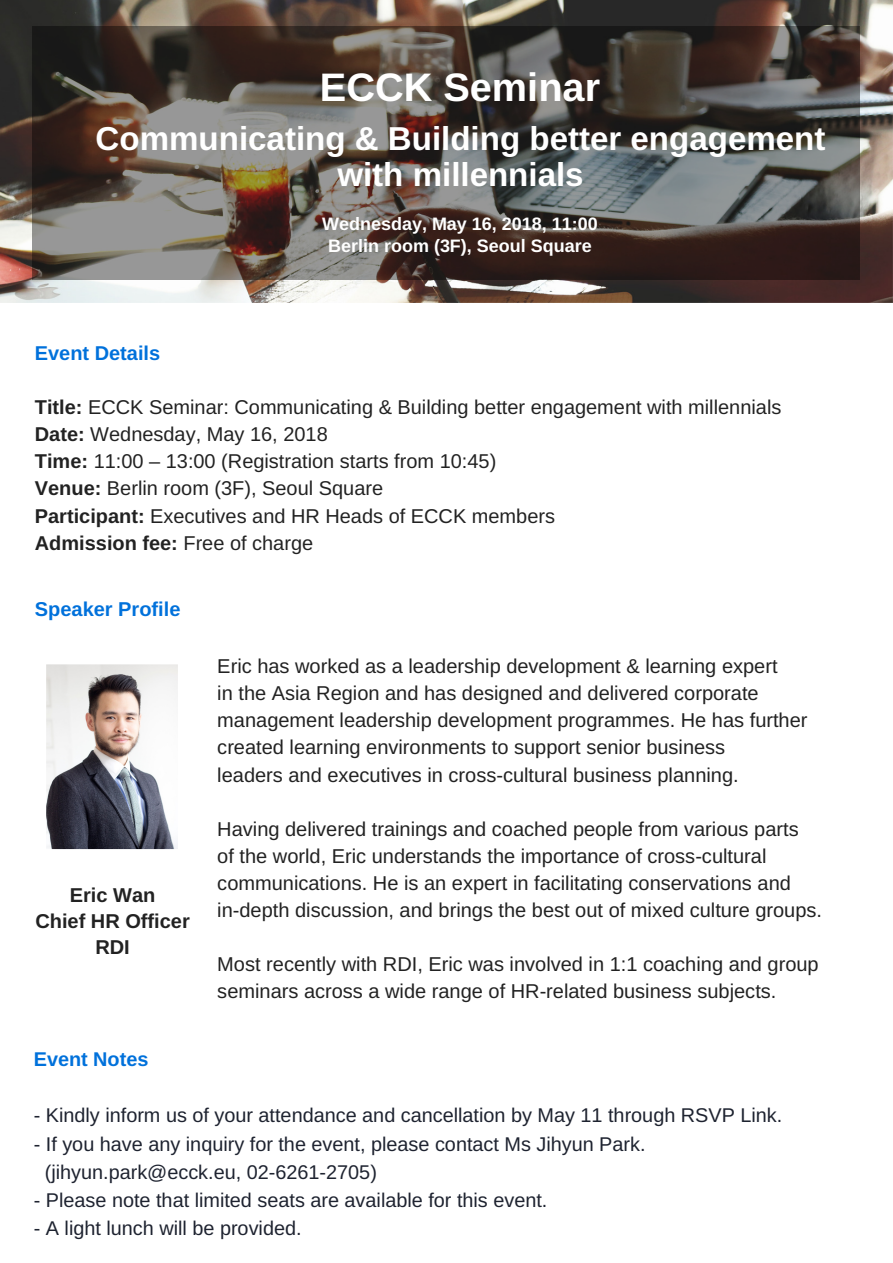
<style>
.page{position:relative;width:893px;height:1263px;background:#fff}
.page>*{position:absolute;margin:0;border:0;box-sizing:border-box;transform-origin:0 0}
.t1{font:700 39.75px "Arimo";color:#fff}
.t2{font:700 33.15px/36px "Arimo";color:#fff;text-align:center}
.t3{font:20.1px/27px "Arimo";color:#222}
.t4{font:700 20.1px/26px "Arimo";color:#222;text-align:center}
.t5{font:700 20.1px "Arimo";color:#0071db}
.t6{font:19.95px/27px "Arimo";color:#222}
.t7{font:700 19.95px "Arimo";color:#0071db}
.t8{font:19.8px/28.2px "Arimo";color:#1e2330}
.t9{font:700 19.8px "Arimo";color:#0071db}
.t10{font:700 18px/21.5px "Arimo";color:#fff;text-align:center}
.s1{font-weight:700}
</style>
<div class="page">
<img style="left:0;top:0;width:893px;height:303px">
<svg style="left:33px;top:26px;width:827px;height:253px;background:#564e4a"></svg>
<img style="left:46px;top:664px;width:132px;height:185px">
<h1 class="t1" style="left:320px;top:65px;width:282px">ECCK Seminar</h1>
<h2 class="t2" style="left:96px;top:121px;width:731px">Communicating &amp; Building better engagement with millennials</h2>
<p class="t10" style="left:322px;top:213px;width:277px">Wednesday, May 16, 2018, 11:00<br>Berlin room (3F), Seoul Square</p>
<p class="t7" style="left:35px;top:342px;width:127px">Event Details</p>
<p class="t6" style="left:35px;top:394px;width:748px"><span class="s1">Title:</span> ECCK Seminar: Communicating &amp; Building better engagement with millennials <span class="s1">Date:</span> Wednesday, May 16, 2018<br><span class="s1">Time:</span> 11:00 – 13:00 (Registration starts from 10:45)<br><span class="s1">Venue:</span> Berlin room (3F), Seoul Square<br><span class="s1">Participant:</span> Executives and HR Heads of ECCK members<br><span class="s1">Admission fee:</span> Free of charge</p>
<p class="t5" style="left:35px;top:598px;width:147px">Speaker Profile</p>
<p class="t4" style="left:35px;top:882px;width:156px">Eric Wan<br>Chief HR Officer<br>RDI</p>
<p class="t9" style="left:34px;top:1048px;width:116px">Event Notes</p>
<p class="t3" style="left:217px;top:653px;width:592px">Eric has worked as a leadership development &amp; learning expert<br>in the Asia Region and has designed and delivered corporate management leadership development programmes. He has further created learning environments to support senior business<br>leaders and executives in cross-cultural business planning.</p>
<p class="t3" style="left:217px;top:815px;width:606px">Having delivered trainings and coached people from various parts<br>of the world, Eric understands the importance of cross-cultural communications. He is an expert in facilitating conservations and in-depth discussion, and brings the best out of mixed culture groups.</p>
<p class="t3" style="left:217px;top:950px;width:603px">Most recently with RDI, Eric was involved in 1:1 coaching and group seminars across a wide range of HR-related business subjects.</p>
<p class="t8" style="left:34px;top:1101px;width:750px">- Kindly inform us of your attendance and cancellation by May 11 through RSVP Link.</p>
<p class="t8" style="left:45px;top:1129px;width:602px;text-indent:-11px">- If you have any inquiry for the event, please contact Ms Jihyun Park. (jihyun.park@ecck.eu, 02-6261-2705)</p>
<p class="t8" style="left:34px;top:1186px;width:515px">- Please note that limited seats are available for this event.</p>
<p class="t8" style="left:34px;top:1214px;width:269px">- A light lunch will be provided.</p>
</div>
